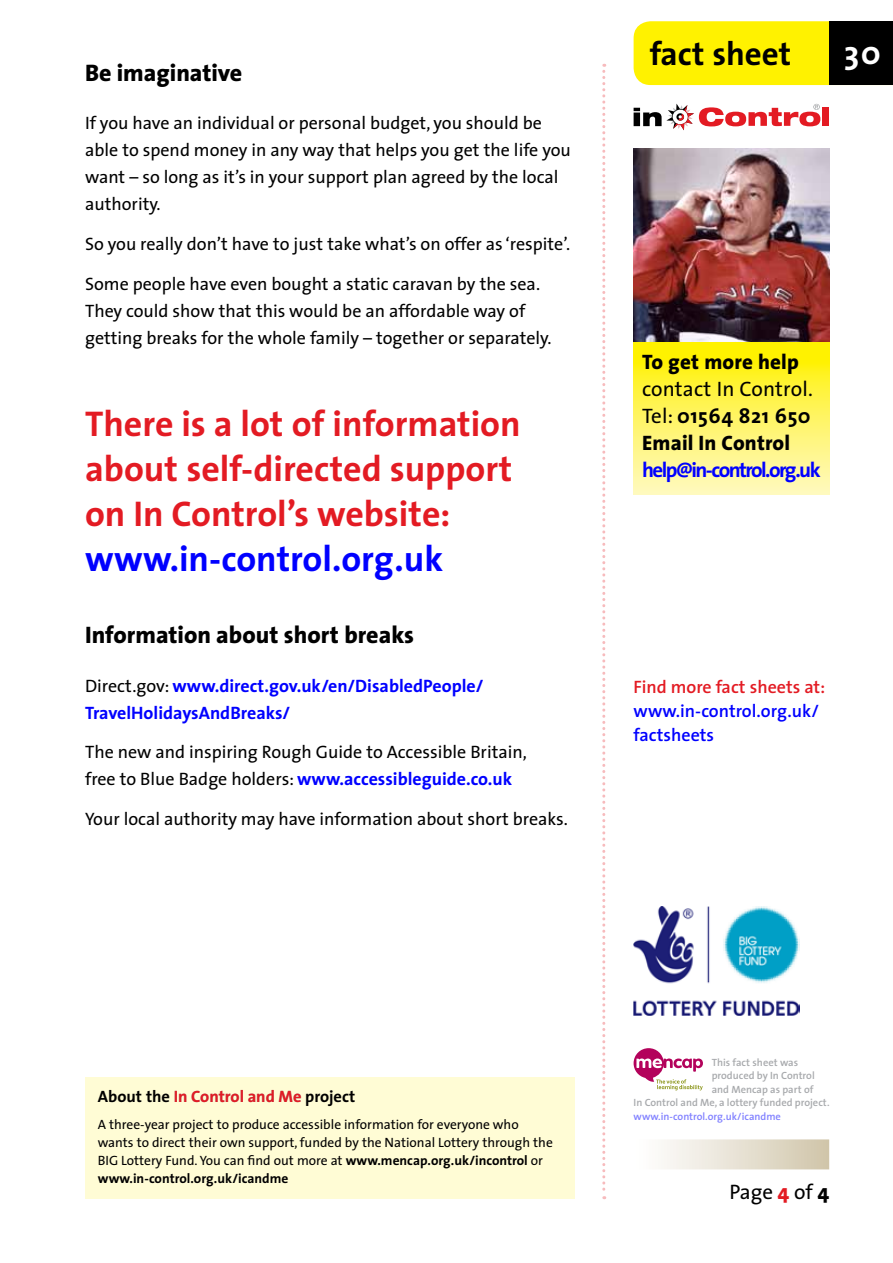
<style>
.page{position:relative;width:893px;height:1263px;background:#fff}
.page>*{position:absolute;margin:0;border:0;box-sizing:border-box;transform-origin:0 0}
.t1{font:700 36px/45px "The Sans";color:#e31b23}
.t2{font:700 36px "The Sans";color:#00f}
.t3{font:700 33px "The Sans";color:#000}
.t4{font:700 33px "The Sans";color:#fff}
.t5{font:800 24px "The Sans";color:#000}
.t6{font:21px/27px "The Sans";color:#000;text-align:justify}
.t7{font:700 21px "The Sans";letter-spacing:-.075em;color:#00f}
.t8{font:800 21px "The Sans";letter-spacing:.01em;color:#000}
.t9{font:18px/27px "The Sans";color:#000}
.t10{font:700 18px/27px "The Sans";color:#00f}
.t11{font:600 18px/24px "The Sans";color:#00f}
.t12{font:600 18px "The Sans";color:#e31b23}
.t13{font:700 16.5px "The Sans";color:#000}
.t14{font:13.5px/18px "The Sans";color:#000}
.t15{font:600 10.5px "The Sans";color:#a7a9ac}
.t16{font:600 10.5px "The Sans";color:#8080ff}
.s1{font-weight:400;color:#000}
.s2{font-weight:700;color:#00f}
.s3{font-weight:700}
.s4{font-weight:800}
.s5{color:#a7a9ac}
.s6{font-weight:800;color:#e31b23}
</style>
<div class="page">
<svg style="left:602px;top:64px;width:3px;height:1135px"></svg>
<div style="left:634px;top:21px;width:195px;height:64px;background:#fff200"></div>
<div style="left:650px;top:41px;width:142px;height:24px;background:#fff200"></div>
<div style="left:829px;top:21px;width:64px;height:64px;background:#000"></div>
<div style="left:823px;top:107px;width:6px;height:19px;background:#e31b23"></div>
<svg style="left:634px;top:104px;width:186px;height:26px"></svg>
<svg style="left:634px;top:341px;width:195px;height:153px;background:#fef35e"></svg>
<img style="left:634px;top:149px;width:195px;height:192px">
<div style="left:634px;top:1139px;width:195px;height:30px;background:linear-gradient(to right,#fff,#d1c6ab)"></div>
<svg style="left:634px;top:1048px;width:69px;height:42px"></svg>
<img style="left:634px;top:907px;width:166px;height:109px">
<div style="left:85px;top:1077px;width:489px;height:122px;background:#fffcd5"></div>
<h3 class="t5" style="left:85px;top:53px;width:159px">Be imaginative</h3>
<p class="t9" style="left:85px;top:109px;width:487px">If you have an individual or personal budget, you should be able to spend money in any way that helps you get the life you want – so long as it’s in your support plan agreed by the local authority.</p>
<p class="t9" style="left:85px;top:230px;width:487px">So you really don’t have to just take what’s on offer as ‘respite’.</p>
<p class="t9" style="left:85px;top:270px;width:468px">Some people have even bought a static caravan by the sea.<br>They could show that this would be an affordable way of getting breaks for the whole family – together or separately.</p>
<h1 class="t1" style="left:85px;top:400px;width:437px">There is a lot of information about self-directed support on In Control’s website:</h1>
<h1 class="t2" style="left:85px;top:528px;width:360px">www.in-control.org.uk</h1>
<h3 class="t5" style="left:85px;top:615px;width:330px">Information about short breaks</h3>
<p class="t10" style="left:85px;top:671px;width:400px"><span class="s1">Direct.gov:</span> www.direct.gov.uk/en/DisabledPeople/<br>TravelHolidaysAndBreaks/</p>
<p class="t9" style="left:85px;top:738px;width:443px">The new and inspiring Rough Guide to Accessible Britain, free to Blue Badge holders: <span class="s2">www.accessibleguide.co.uk</span></p>
<p class="t9" style="left:85px;top:805px;width:484px">Your local authority may have information about short breaks.</p>
<h2 class="t3" style="left:650px;top:26px;width:143px">fact sheet</h2>
<h2 class="t4" style="left:844px;top:25px;width:38px">30</h2>
<p class="t8" style="left:642px;top:344px;width:158px">To get more help</p>
<p class="t6" style="left:642px;top:375px;width:172px">contact In Control.<br>Tel: <span class="s3">01564 821 650<br></span><span class="s4">Email In Control</span></p>
<p class="t7" style="left:642px;top:453px;width:180px">help@in-control.org.uk</p>
<p class="t12" style="left:634px;top:672px;width:193px">Find more fact sheets at:</p>
<p class="t11" style="left:634px;top:699px;width:187px">www.in-control.org.uk/ factsheets</p>
<p class="t13" style="left:98px;top:1083px;width:259px">About the <span class="s5">In Control and Me</span> project</p>
<p class="t14" style="left:98px;top:1115px;width:457px">A three-year project to produce accessible information for everyone who wants to direct their own support, funded by the National Lottery through the BIG Lottery Fund. You can find out more at <span class="s3">www.mencap.org.uk/incontrol</span> or <span class="s3">www.in-control.org.uk/icandme</span></p>
<p class="t15" style="left:712px;top:1053px;width:88px">This fact sheet was</p>
<p class="t15" style="left:712px;top:1067px;width:105px">produced by In Control</p>
<p class="t15" style="left:712px;top:1080px;width:103px">and Mencap as part of</p>
<p class="t15" style="left:634px;top:1094px;width:198px">In Control and Me, a lottery funded project.</p>
<p class="t16" style="left:634px;top:1107px;width:149px">www.in-control.org.uk/icandme</p>
<p class="t6" style="left:729px;top:1178px;width:101px">Page <span class="s6">4</span> of <span class="s4">4</span></p>
</div>
